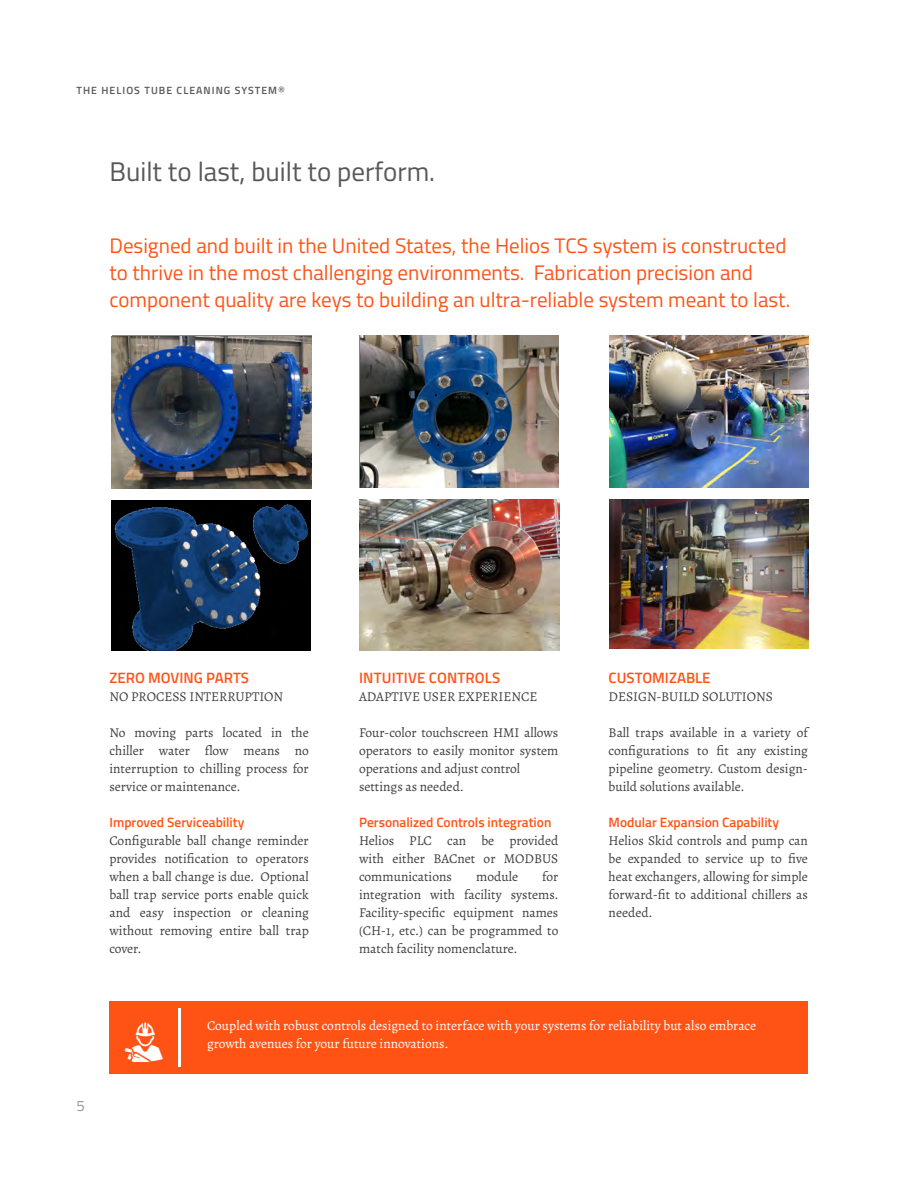
<style>
.page{position:relative;width:918px;height:1188px;background:#fff}
.page>*{position:absolute;margin:0;border:0;box-sizing:border-box;transform-origin:0 0}
.H1_Large{font:27px "Titillium Web";color:#57585a}
.t1{font:21px/27px "Titillium Web";color:#ff5316}
.t2{font:600 15px "Titillium Web";letter-spacing:.01em;color:#ff5316}
.t3{font:600 15px "Titillium Web";color:#ff5316}
.t4{font:15px "Titillium Web";color:#939598}
.Body_Text_Left{font:13.5px/18px "Alegreya";color:#3e3e3f;text-align:justify}
.t5{font:13.5px/18px "Alegreya";color:#fff}
.Body_Text_Left-2{font:600 13.5px "Titillium Web";color:#ff5316}
.t6{font:600 10.5px "Titillium Web";letter-spacing:.1em;color:#57585a}
.s1{font-weight:400}
</style>
<div class="page">
<img style="left:112px;top:336px;width:199px;height:153px">
<img style="left:609px;top:335px;width:200px;height:153px">
<img style="left:360px;top:335px;width:198px;height:153px">
<div style="left:109px;top:1001px;width:699px;height:73px;background:#ff5316"></div>
<svg style="left:178px;top:1009px;width:3px;height:58px"></svg>
<img style="left:112px;top:501px;width:198px;height:150px">
<img style="left:360px;top:500px;width:200px;height:151px">
<img style="left:610px;top:500px;width:198px;height:148px">
<p class="t6" style="left:77px;top:83px;width:210px">THE HELIOS TUBE CLEANING SYSTEM<span class="s1">®</span></p>
<p class="H1_Large" style="left:109px;top:151px;width:327px">Built to last, built to perform.</p>
<h2 class="t1" style="left:109px;top:231px;width:682px">Designed and built in the United States, the Helios TCS system is constructed to thrive in the most challenging environments. Fabrication precision and component quality are keys to building an ultra-reliable system meant to last.</h2>
<h3 class="t3" style="left:109px;top:667px;width:141px">ZERO MOVING PARTS</h3>
<p class="Body_Text_Left" style="left:109px;top:688px;width:175px">NO PROCESS INTERRUPTION</p>
<p class="Body_Text_Left" style="left:109px;top:724px;width:201px">No moving parts located in the chiller water flow means no interruption to chilling process for service or maintenance.</p>
<p class="Body_Text_Left-2" style="left:109px;top:812px;width:136px">Improved Serviceability</p>
<p class="Body_Text_Left" style="left:109px;top:832px;width:201px">Configurable ball change reminder provides notification to operators when a ball change is due. Optional ball trap service ports enable quick and easy inspection or cleaning without removing entire ball trap cover.</p>
<h3 class="t2" style="left:359px;top:667px;width:143px">INTUITIVE CONTROLS</h3>
<p class="Body_Text_Left" style="left:359px;top:688px;width:180px">ADAPTIVE USER EXPERIENCE</p>
<p class="Body_Text_Left" style="left:359px;top:724px;width:201px;text-align:left">Four-color touchscreen HMI allows operators to easily monitor system operations and adjust control settings as needed.</p>
<p class="Body_Text_Left-2" style="left:359px;top:813px;width:194px">Personalized Controls integration</p>
<p class="Body_Text_Left" style="left:359px;top:832px;width:201px">Helios PLC can be provided with either BACnet or MODBUS communications</p>
<p class="Body_Text_Left" style="left:359px;top:868px;width:201px;text-indent:183px">for integration with facility systems.<br>Facility-specific equipment names (CH-1, etc.) can be programmed to match facility nomenclature.</p>
<p class="Body_Text_Left" style="left:476px;top:868px;width:43px">module</p>
<h3 class="t2" style="left:609px;top:667px;width:103px">CUSTOMIZABLE</h3>
<p class="Body_Text_Left" style="left:609px;top:688px;width:166px">DESIGN-BUILD SOLUTIONS</p>
<p class="Body_Text_Left" style="left:609px;top:724px;width:201px">Ball traps available in a variety of configurations to fit any existing pipeline geometry. Custom design&shy;build solutions available.</p>
<p class="Body_Text_Left-2" style="left:609px;top:812px;width:172px">Modular Expansion Capability</p>
<p class="Body_Text_Left" style="left:609px;top:832px;width:201px">Helios Skid controls and pump can be expanded to service up to five heat exchangers, allowing for simple forward-fit to additional chillers as needed.</p>
<p class="t4" style="left:77px;top:1094px;width:10px">5</p>
<h3 class="t5" style="left:207px;top:1016px;width:551px">Coupled with robust controls designed to interface with your systems for reliability but also embrace growth avenues for your future innovations.</h3>
</div>
